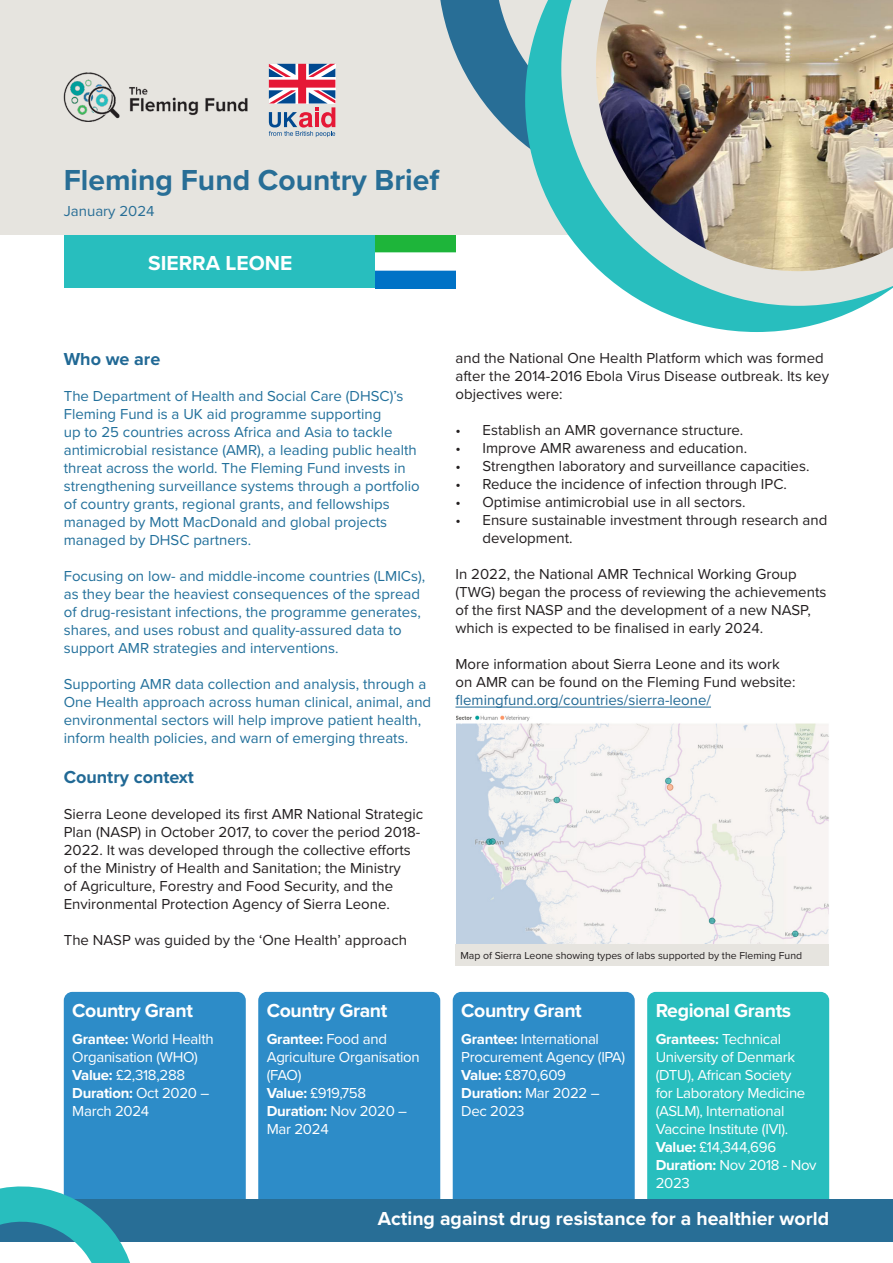
<style>
.page{position:relative;width:893px;height:1263px;background:#fff}
.page>*{position:absolute;margin:0;border:0;box-sizing:border-box;transform-origin:0 0}
.t1{font:700 30px "Proxima Nova";color:#286e96}
.t2{font:700 21px "Proxima Nova";color:#fff}
.t3{font:700 19.5px "Proxima Nova";letter-spacing:-.02em;color:#fff}
.t4{font:700 19.5px "Proxima Nova";color:#fff}
.t5{font:700 18px "Proxima Nova";color:#216995}
.t6{font:15px/18px "Proxima Nova";color:#231f20}
.t7{font:15px/18px "Proxima Nova";color:#22709b}
.t8{font:15px/18px "Proxima Nova";letter-spacing:-.02em;color:#fff}
.t9{font:15px "Proxima Nova";color:#286e96}
.t10{font:10.5px "Proxima Nova";color:#231f20}
.s1{font-weight:700}
.s2{color:#216995}
</style>
<div class="page">
<img style="left:456px;top:715px;width:373px;height:229px">
<div style="left:64px;top:235px;width:312px;height:53px;background:#28bebe"></div>
<img style="left:376px;top:235px;width:79px;height:53px">
<div style="left:64px;top:992px;width:182px;height:250px;background:#2d8cc8;border-radius:9px"></div>
<div style="left:258px;top:992px;width:182px;height:250px;background:#2d8cc8;border-radius:9px"></div>
<div style="left:453px;top:992px;width:182px;height:250px;background:#2d8cc8;border-radius:9px"></div>
<div style="left:647px;top:992px;width:182px;height:250px;background:#28bebe;border-radius:9px"></div>
<div style="left:0;top:1199px;width:893px;height:43px;background:#286e96"></div>
<div style="left:0;top:0;width:893px;height:235px;background:#e6e4df"></div>
<svg style="left:440px;top:0;width:85px;height:145px;fill:#286e96"></svg>
<svg style="left:525px;top:0;width:339px;height:332px"></svg>
<svg style="left:0;top:1172px;width:130px;height:91px"></svg>
<img style="left:561px;top:0;width:332px;height:306px">
<hr style="left:455px;top:707px;width:256px;height:1px;background:#216995">
<div style="left:455px;top:944px;width:374px;height:21px;background:#e6e4df"></div>
<img style="left:63px;top:72px;width:184px;height:50px">
<svg style="left:269px;top:64px;width:66px;height:73px"></svg>
<p class="t1" style="left:64px;top:157px;width:377px">Fleming Fund Country Brief</p>
<p class="t9" style="left:64px;top:200px;width:92px">January 2024</p>
<p class="t2" style="left:148px;top:247px;width:146px">SIERRA LEONE</p>
<p class="t5" style="left:64px;top:346px;width:98px">Who we are</p>
<p class="t7" style="left:64px;top:386px;width:358px">The Department of Health and Social Care (DHSC)’s Fleming Fund is a UK aid programme supporting<br>up to 25 countries across Africa and Asia to tackle antimicrobial resistance (AMR), a leading public health threat across the world. The Fleming Fund invests in strengthening surveillance systems through a portfolio of country grants, regional grants, and fellowships managed by Mott MacDonald and global projects managed by DHSC partners.</p>
<p class="t7" style="left:64px;top:566px;width:363px">Focusing on low- and middle-income countries (LMICs), as they bear the heaviest consequences of the spread of drug-resistant infections, the programme generates, shares, and uses robust and quality-assured data to support AMR strategies and interventions.</p>
<p class="t7" style="left:64px;top:674px;width:369px">Supporting AMR data collection and analysis, through a One Health approach across human clinical, animal, and environmental sectors will help improve patient health, inform health policies, and warn of emerging threats.</p>
<p class="t5" style="left:64px;top:763px;width:132px">Country context</p>
<p class="t6" style="left:64px;top:804px;width:361px">Sierra Leone developed its first AMR National Strategic Plan (NASP) in October 2017, to cover the period 2018- 2022. It was developed through the collective efforts of the Ministry of Health and Sanitation; the Ministry<br>of Agriculture, Forestry and Food Security, and the Environmental Protection Agency of Sierra Leone.</p>
<p class="t6" style="left:64px;top:930px;width:345px">The NASP was guided by the ‘One Health’ approach</p>
<p class="t3" style="left:72px;top:996px;width:122px">Country Grant</p>
<p class="t8" style="left:72px;top:1029px;width:143px"><span class="s1">Grantee:</span> World Health<br>Organisation (WHO)</p>
<p class="t8" style="left:72px;top:1065px;width:114px"><span class="s1">Value:</span> £2,318,288</p>
<p class="t8" style="left:72px;top:1083px;width:139px"><span class="s1">Duration:</span> Oct 2020 –<br>March 2024</p>
<p class="t3" style="left:267px;top:996px;width:122px">Country Grant</p>
<p class="t8" style="left:267px;top:1029px;width:154px"><span class="s1">Grantee:</span> Food and<br>Agriculture Organisation (FAO)</p>
<p class="t8" style="left:267px;top:1083px;width:101px"><span class="s1">Value:</span> £919,758</p>
<p class="t8" style="left:267px;top:1101px;width:142px"><span class="s1">Duration:</span> Nov 2020 –<br>Mar 2024</p>
<p class="t6" style="left:455px;top:348px;width:375px">and the National One Health Platform which was formed after the 2014-2016 Ebola Virus Disease outbreak. Its key objectives were:</p>
<p class="t6" style="left:455px;top:420px;width:289px">• Establish an AMR governance structure.</p>
<p class="t6" style="left:455px;top:438px;width:293px">• Improve AMR awareness and education.</p>
<p class="t6" style="left:455px;top:456px;width:355px">• Strengthen laboratory and surveillance capacities.</p>
<p class="t6" style="left:455px;top:474px;width:333px">• Reduce the incidence of infection through IPC.</p>
<p class="t6" style="left:455px;top:492px;width:292px">• Optimise antimicrobial use in all sectors.</p>
<p class="t6" style="left:482px;top:510px;width:346px;text-indent:-27px">• Ensure sustainable investment through research and development.</p>
<p class="t6" style="left:455px;top:564px;width:372px">In 2022, the National AMR Technical Working Group (TWG) began the process of reviewing the achievements of the first NASP and the development of a new NASP, which is expected to be finalised in early 2024.</p>
<p class="t6" style="left:455px;top:654px;width:342px">More information about Sierra Leone and its work on AMR can be found on the Fleming Fund website: <span class="s2">flemingfund.org/countries/sierra-leone/</span></p>
<p class="t10" style="left:460px;top:947px;width:343px">Map of Sierra Leone showing types of labs supported by the Fleming Fund</p>
<p class="t3" style="left:461px;top:996px;width:122px">Country Grant</p>
<p class="t8" style="left:461px;top:1029px;width:166px"><span class="s1">Grantee:</span> International<br>Procurement Agency (IPA)</p>
<p class="t8" style="left:461px;top:1065px;width:106px"><span class="s1">Value:</span> £870,609</p>
<p class="t8" style="left:461px;top:1083px;width:140px"><span class="s1">Duration:</span> Mar 2022 –<br>Dec 2023</p>
<p class="t3" style="left:656px;top:996px;width:137px">Regional Grants</p>
<p class="t8" style="left:656px;top:1029px;width:151px"><span class="s1">Grantees:</span> Technical<br>University of Denmark (DTU), African Society for Laboratory Medicine (ASLM), International<br>Vaccine Institute (IVI).</p>
<p class="t8" style="left:656px;top:1137px;width:122px"><span class="s1">Value:</span> £14,344,696</p>
<p class="t8" style="left:656px;top:1155px;width:162px"><span class="s1">Duration:</span> Nov 2018 - Nov<br>2023</p>
<p class="t4" style="left:378px;top:1204px;width:453px">Acting against drug resistance for a healthier world</p>
</div>
